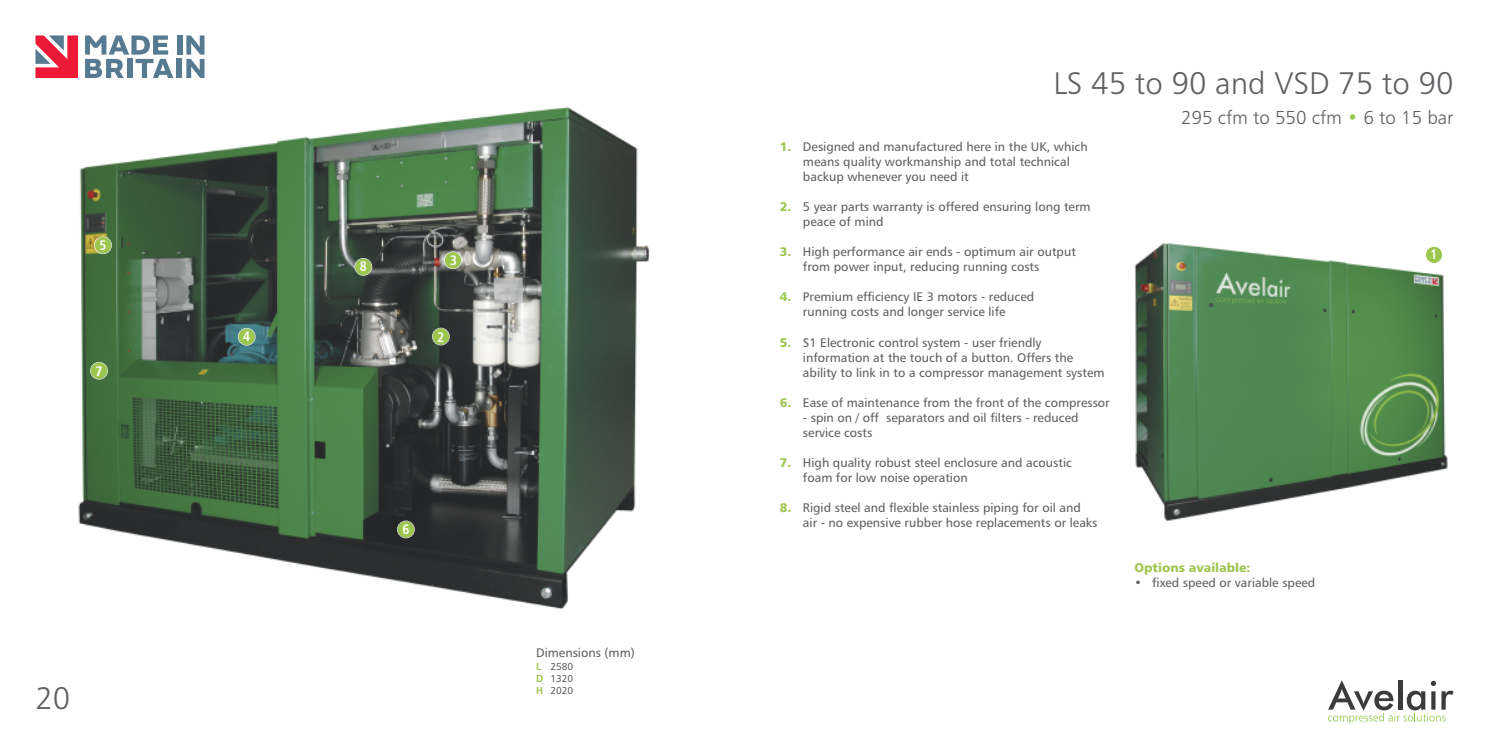
<style>
.page{position:relative;width:1489px;height:745px;background:#fff}
.page>*{position:absolute;margin:0;border:0;box-sizing:border-box;transform-origin:0 0}
.t1{font:31.25px "Humanist 777 BT Light B";color:#5f6063}
.t2{font:18.75px "Humanist 777 BT Light B";color:#5f6063}
.t3{font:13.75px "Humanist 777 BT Bold Condensed B";color:#fff}
.t4{font:12.5px/15px "Humanist 777 BT Roman B";color:#5f6063}
.t5{font:12.5px "Humanist 777 BT Black B";color:#9dc64e}
.t6{font:10px/12px "Humanist 777 BT Roman B";color:#5f6063;text-align:justify}
.s1{font-family:"Humanist 777 BT Bold B";color:#9dc64e}
.s2{color:#9dc64e}
.s3{font-family:"Humanist 777 BT Black B";color:#9dc64e}
</style>
<div class="page">
<svg style="left:1328px;top:680px;width:125px;height:43px"></svg>
<img style="left:1135px;top:243px;width:313px;height:279px">
<div style="left:1425px;top:246px;width:17px;height:17px;background:#9dc64e;border-radius:50%"></div>
<div style="left:1424px;top:246px;width:18px;height:17px;border:1px solid #fff;border-radius:50%"></div>
<img style="left:78px;top:106px;width:572px;height:504px">
<div style="left:91px;top:362px;width:16px;height:17px;background:#9dc64e;border-radius:50%"></div>
<div style="left:90px;top:361px;width:18px;height:18px;border:1px solid #fff;border-radius:50%"></div>
<div style="left:95px;top:237px;width:16px;height:16px;background:#9dc64e;border-radius:50%"></div>
<div style="left:94px;top:236px;width:18px;height:18px;border:1px solid #fff;border-radius:50%"></div>
<div style="left:238px;top:328px;width:17px;height:17px;background:#9dc64e;border-radius:50%"></div>
<div style="left:238px;top:328px;width:17px;height:17px;border:1px solid #fff;border-radius:50%"></div>
<div style="left:397px;top:521px;width:17px;height:16px;background:#9dc64e;border-radius:50%"></div>
<div style="left:397px;top:520px;width:18px;height:18px;border:1px solid #fff;border-radius:50%"></div>
<div style="left:444px;top:252px;width:17px;height:16px;background:#9dc64e;border-radius:50%"></div>
<div style="left:444px;top:251px;width:18px;height:18px;border:1px solid #fff;border-radius:50%"></div>
<div style="left:432px;top:328px;width:17px;height:16px;background:#9dc64e;border-radius:50%"></div>
<div style="left:432px;top:327px;width:18px;height:18px;border:1px solid #fff;border-radius:50%"></div>
<div style="left:355px;top:258px;width:16px;height:17px;background:#9dc64e;border-radius:50%"></div>
<div style="left:354px;top:258px;width:18px;height:17px;border:1px solid #fff;border-radius:50%"></div>
<svg style="left:35px;top:35px;width:43px;height:43px"></svg>
<div style="left:177px;top:35px;width:5px;height:20px;background:#567a91"></div>
<svg style="left:85px;top:35px;width:88px;height:43px"></svg>
<div style="left:176px;top:59px;width:5px;height:19px;background:#567a91"></div>
<svg style="left:186px;top:35px;width:18px;height:43px"></svg>
<p class="t3" style="left:99px;top:240px;width:9px">5</p>
<p class="t3" style="left:96px;top:365px;width:9px">7</p>
<h1 class="t1" style="left:35px;top:685px;width:36px">20</h1>
<p class="t3" style="left:243px;top:330px;width:9px">4</p>
<p class="t3" style="left:360px;top:261px;width:9px">8</p>
<p class="t3" style="left:450px;top:254px;width:9px">3</p>
<p class="t3" style="left:437px;top:331px;width:9px">2</p>
<p class="t3" style="left:402px;top:523px;width:9px">6</p>
<p class="t4" style="left:536px;top:645px;width:100px">Dimensions (mm)</p>
<p class="t6" style="left:536px;top:660px;width:39px"><span class="s1">L</span> 2580<br><span class="s1">D</span> 1320<br><span class="s1">H</span> 2020</p>
<h1 class="t1" style="left:1053px;top:71px;width:401px">LS 45 to 90 and VSD 75 to 90</h1>
<h2 class="t2" style="left:1180px;top:110px;width:274px">295 cfm to 550 cfm <span class="s2">•</span> 6 to 15 bar</h2>
<p class="t4" style="left:803px;top:140px;width:286px;text-indent:-23px"><span class="s3">1.</span> Designed and manufactured here in the UK, which means quality workmanship and total technical backup whenever you need it</p>
<p class="t4" style="left:803px;top:200px;width:289px;text-indent:-23px"><span class="s3">2.</span> 5 year parts warranty is offered ensuring long term peace of mind</p>
<p class="t4" style="left:803px;top:245px;width:274px;text-indent:-23px"><span class="s3">3.</span> High performance air ends - optimum air output from power input, reducing running costs</p>
<p class="t4" style="left:780px;top:290px;width:256px;text-align:center"><span class="s3">4.</span> Premium efficiency IE 3 motors - reduced running costs and longer service life</p>
<p class="t4" style="left:803px;top:335px;width:303px;text-indent:-23px"><span class="s3">5.</span> S1 Electronic control system - user friendly information at the touch of a button. Offers the ability to link in to a compressor management system</p>
<p class="t4" style="left:780px;top:395px;width:331px"><span class="s3">6.</span> Ease of maintenance from the front of the compressor</p>
<p class="t4" style="left:803px;top:410px;width:277px">- spin on / off separators and oil filters - reduced service costs</p>
<p class="t4" style="left:803px;top:455px;width:270px;text-indent:-23px"><span class="s3">7.</span> High quality robust steel enclosure and acoustic foam for low noise operation</p>
<p class="t4" style="left:803px;top:500px;width:296px;text-indent:-23px"><span class="s3">8.</span> Rigid steel and flexible stainless piping for oil and air - no expensive rubber hose replacements or leaks</p>
<p class="t5" style="left:1134px;top:561px;width:117px">Options available:</p>
<p class="t4" style="left:1134px;top:575px;width:182px">• fixed speed or variable speed</p>
<p class="t3" style="left:1430px;top:249px;width:9px">1</p>
</div>
